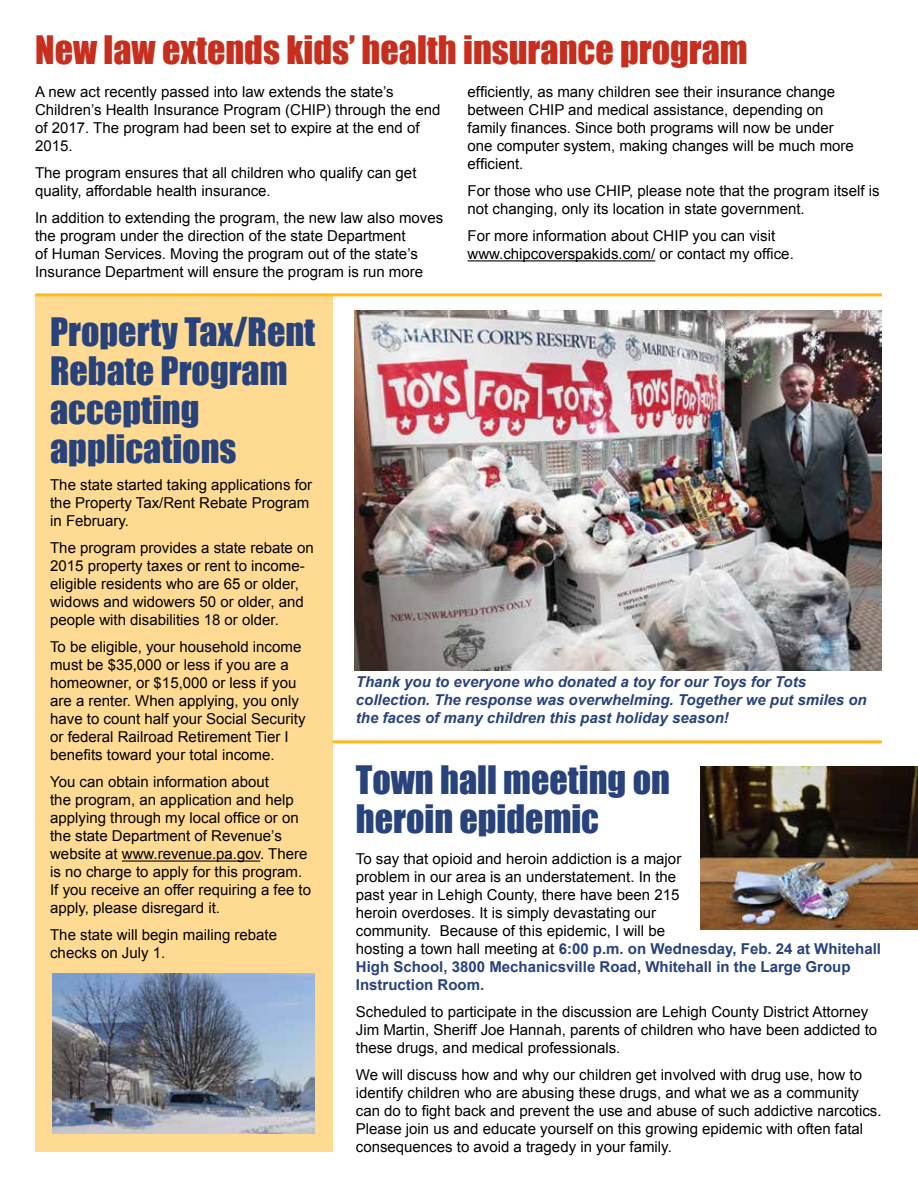
<style>
.page{position:relative;width:918px;height:1188px;background:#fff}
.page>*{position:absolute;margin:0;border:0;box-sizing:border-box;transform-origin:0 0}
.t1{font:36px/39px "Impact";color:#28427c}
.t2{font:36px "Impact";color:#c72e1e}
.t3{font:15px/18px "Arial";color:#000}
.t4{font:italic 700 15px/18px "Arial";color:#28427c}
.s1{font-weight:700;color:#28427c}
</style>
<div class="page">
<div style="left:35px;top:295px;width:297px;height:857px;background:#ffda92"></div>
<img style="left:354px;top:310px;width:526px;height:360px">
<hr style="left:467px;top:260px;width:188px;height:1px;background:#000">
<hr style="left:122px;top:860px;width:138px;height:2px;background:#000">
<img style="left:52px;top:974px;width:262px;height:160px">
<hr style="left:332px;top:740px;width:549px;height:3px;background:#fdba19">
<hr style="left:35px;top:293px;width:846px;height:3px;background:#fdba19">
<img style="left:700px;top:766px;width:217px;height:164px">
<h1 class="t2" style="left:35px;top:22px;width:713px">New law extends kids’ health insurance program</h1>
<p class="t3" style="left:35px;top:83px;width:406px">A new act recently passed into law extends the state’s Children’s Health Insurance Program (CHIP) through the end of 2017. The program had been set to expire at the end of 2015.</p>
<p class="t3" style="left:35px;top:164px;width:382px">The program ensures that all children who qualify can get quality, affordable health insurance.</p>
<p class="t3" style="left:35px;top:209px;width:409px">In addition to extending the program, the new law also moves the program under the direction of the state Department<br>of Human Services. Moving the program out of the state’s Insurance Department will ensure the program is run more</p>
<p class="t3" style="left:467px;top:83px;width:387px">efficiently, as many children see their insurance change between CHIP and medical assistance, depending on family finances. Since both programs will now be under one computer system, making changes will be much more efficient.</p>
<p class="t3" style="left:467px;top:182px;width:413px">For those who use CHIP, please note that the program itself is not changing, only its location in state government.</p>
<p class="t3" style="left:467px;top:227px;width:327px">For more information about CHIP you can visit www.chipcoverspakids.com/ or contact my office.</p>
<h1 class="t1" style="left:50px;top:312px;width:266px">Property Tax/Rent<br>Rebate Program accepting applications</h1>
<p class="t3" style="left:50px;top:476px;width:263px">The state started taking applications for the Property Tax/Rent Rebate Program in February.</p>
<p class="t3" style="left:50px;top:539px;width:265px">The program provides a state rebate on 2015 property taxes or rent to income&shy;eligible residents who are 65 or older, widows and widowers 50 or older, and people with disabilities 18 or older.</p>
<p class="t3" style="left:50px;top:638px;width:257px">To be eligible, your household income must be $35,000 or less if you are a homeowner, or $15,000 or less if you are a renter. When applying, you only have to count half your Social Security or federal Railroad Retirement Tier I benefits toward your total income.</p>
<p class="t3" style="left:50px;top:773px;width:262px">You can obtain information about<br>the program, an application and help applying through my local office or on the state Department of Revenue’s website at www.revenue.pa.gov. There is no charge to apply for this program.<br>If you receive an offer requiring a fee to apply, please disregard it.</p>
<p class="t3" style="left:50px;top:926px;width:228px">The state will begin mailing rebate checks on July 1.</p>
<p class="t4" style="left:356px;top:673px;width:512px">Thank you to everyone who donated a toy for our Toys for Tots collection. The response was overwhelming. Together we put smiles on the faces of many children this past holiday season!</p>
<h1 class="t1" style="left:356px;top:759px;width:315px">Town hall meeting on heroin epidemic</h1>
<p class="t3" style="left:356px;top:850px;width:526px">To say that opioid and heroin addiction is a major<br>problem in our area is an understatement. In the<br>past year in Lehigh County, there have been 215<br>heroin overdoses. It is simply devastating our<br>community. Because of this epidemic, I will be<br>hosting a town hall meeting at <span class="s1">6:00 p.m. on Wednesday, Feb. 24 at Whitehall High School, 3800 Mechanicsville Road, Whitehall in the Large Group Instruction Room.</span></p>
<p class="t3" style="left:356px;top:1003px;width:522px">Scheduled to participate in the discussion are Lehigh County District Attorney<br>Jim Martin, Sheriff Joe Hannah, parents of children who have been addicted to these drugs, and medical professionals.</p>
<p class="t3" style="left:356px;top:1066px;width:527px">We will discuss how and why our children get involved with drug use, how to identify children who are abusing these drugs, and what we as a community can do to fight back and prevent the use and abuse of such addictive narcotics.<br>Please join us and educate yourself on this growing epidemic with often fatal consequences to avoid a tragedy in your family.</p>
</div>
